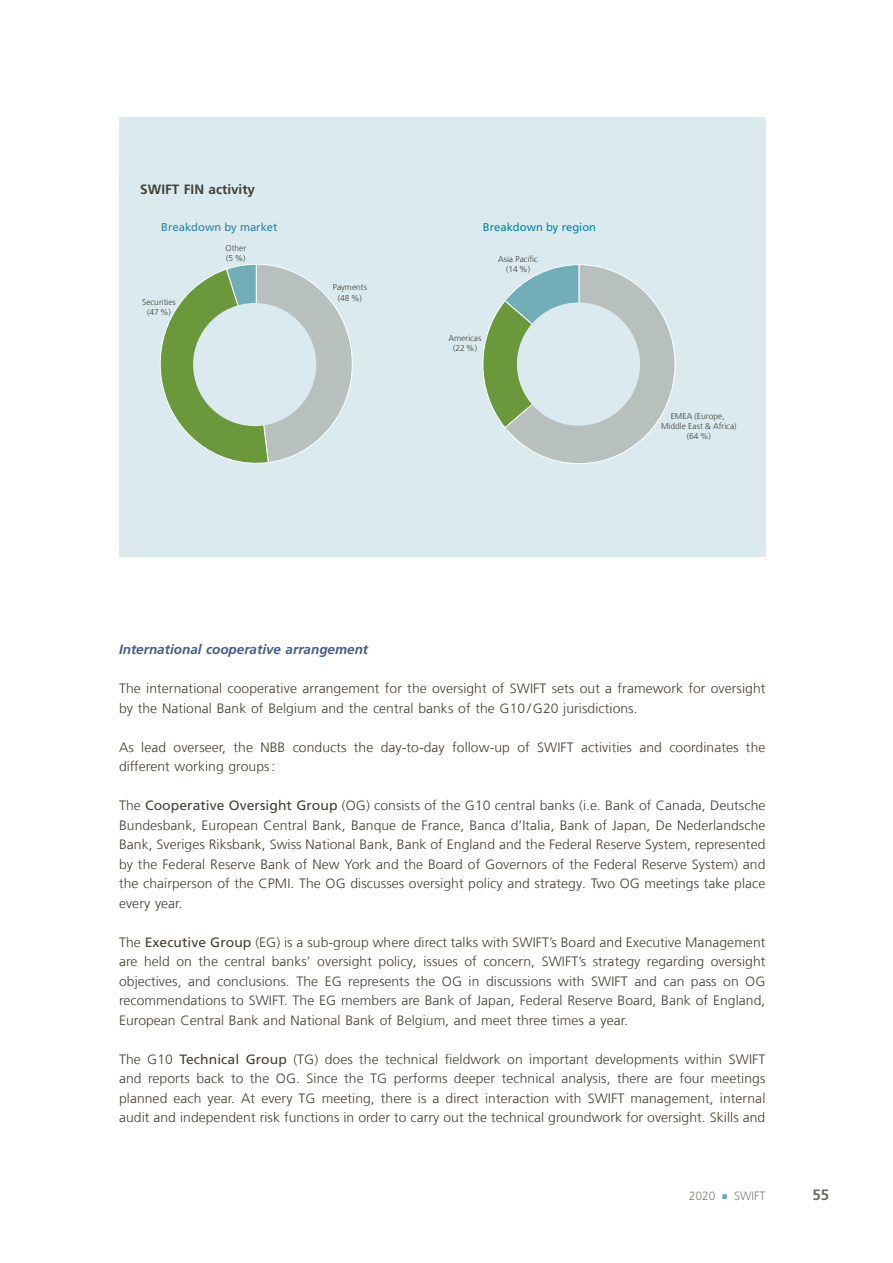
<style>
.page{position:relative;width:893px;height:1263px;background:#fff}
.page>*{position:absolute;margin:0;border:0;box-sizing:border-box;transform-origin:0 0}
.t1{font:700 15px "Frutiger LT Com";color:#6d6a63}
.t2{font:300 13.5px/19.5px "Frutiger LT Com";letter-spacing:.005em;color:#454034;text-align:justify}
.t3{font:italic 700 13.5px "Frutiger LT Com";color:#435c8d}
.t4{font:700 13.5px "Frutiger LT Com";color:#454034}
.t5{font:300 12px "Frutiger LT Com";color:#81807a}
.t6{font:11.25px "Frutiger LT Com";color:#2a85a5}
.t7{font:11.25px "Frutiger LT Com";color:#0085a4}
.t8{font:300 8.4px/10.2px "Frutiger LT Com";color:#454034;text-align:center}
.s1{font-weight:400}
.s2{color:#5ea9c1}
</style>
<div class="page">
<div style="left:119px;top:117px;width:646px;height:439px;background:#daeaef"></div>
<svg style="left:160px;top:264px;width:193px;height:200px"></svg>
<svg style="left:482px;top:264px;width:194px;height:200px"></svg>
<div style="left:517px;top:302px;width:123px;height:124px;background:#daeaef;border-radius:50%"></div>
<div style="left:193px;top:303px;width:123px;height:123px;background:#daeaef;border-radius:50%"></div>
<p class="t4" style="left:140px;top:181px;width:116px">SWIFT FIN activity</p>
<p class="t6" style="left:161px;top:220px;width:118px">Breakdown by market</p>
<p class="t7" style="left:483px;top:220px;width:115px">Breakdown by region</p>
<p class="t8" style="left:226px;top:243px;width:22px;text-align:left">Other (5 %)</p>
<p class="t8" style="left:142px;top:297px;width:35px">Securities (47 %)</p>
<p class="t8" style="left:498px;top:254px;width:41px">Asia Pacific (14 %)</p>
<p class="t8" style="left:333px;top:282px;width:36px">Payments (48 %)</p>
<p class="t8" style="left:449px;top:333px;width:34px">Americas (22 %)</p>
<p class="t8" style="left:661px;top:410px;width:77px">EMEA (Europe,<br>Middle East &amp; Africa) (64 %)</p>
<p class="t3" style="left:119px;top:641px;width:251px">International cooperative arrangement</p>
<p class="t2" style="left:119px;top:678px;width:648px">The international cooperative arrangement for the oversight of SWIFT sets out a framework for oversight by the National Bank of Belgium and the central banks of the G10/G20 jurisdictions.</p>
<p class="t2" style="left:119px;top:737px;width:648px">As lead overseer, the NBB conducts the day-to-day follow-up of SWIFT activities and coordinates the different working groups:</p>
<p class="t2" style="left:119px;top:795px;width:648px">The <span class="s1">Cooperative Oversight Group</span> (OG) consists of the G10 central banks (i.e. Bank of Canada, Deutsche Bundesbank, European Central Bank, Banque de France, Banca d’Italia, Bank of Japan, De Nederlandsche Bank, Sveriges Riksbank, Swiss National Bank, Bank of England and the Federal Reserve System, represented by the Federal Reserve Bank of New York and the Board of Governors of the Federal Reserve System) and the chairperson of the CPMI. The OG discusses oversight policy and strategy. Two OG meetings take place every year.</p>
<p class="t2" style="left:119px;top:932px;width:648px">The <span class="s1">Executive Group</span> (EG) is a sub-group where direct talks with SWIFT’s Board and Executive Management are held on the central banks’ oversight policy, issues of concern, SWIFT’s strategy regarding oversight objectives, and conclusions. The EG represents the OG in discussions with SWIFT and can pass on OG recommendations to SWIFT. The EG members are Bank of Japan, Federal Reserve Board, Bank of England, European Central Bank and National Bank of Belgium, and meet three times a year.</p>
<p class="t2" style="left:119px;top:1049px;width:648px">The G10 <span class="s1">Technical Group</span> (TG) does the technical fieldwork on important developments within SWIFT and reports back to the OG. Since the TG performs deeper technical analysis, there are four meetings planned each year. At every TG meeting, there is a direct interaction with SWIFT management, internal audit and independent risk functions in order to carry out the technical groundwork for oversight. Skills and</p>
<p class="t5" style="left:689px;top:1188px;width:78px">2020 <span class="s2">○</span> SWIFT</p>
<p class="t1" style="left:812px;top:1186px;width:18px">55</p>
</div>
